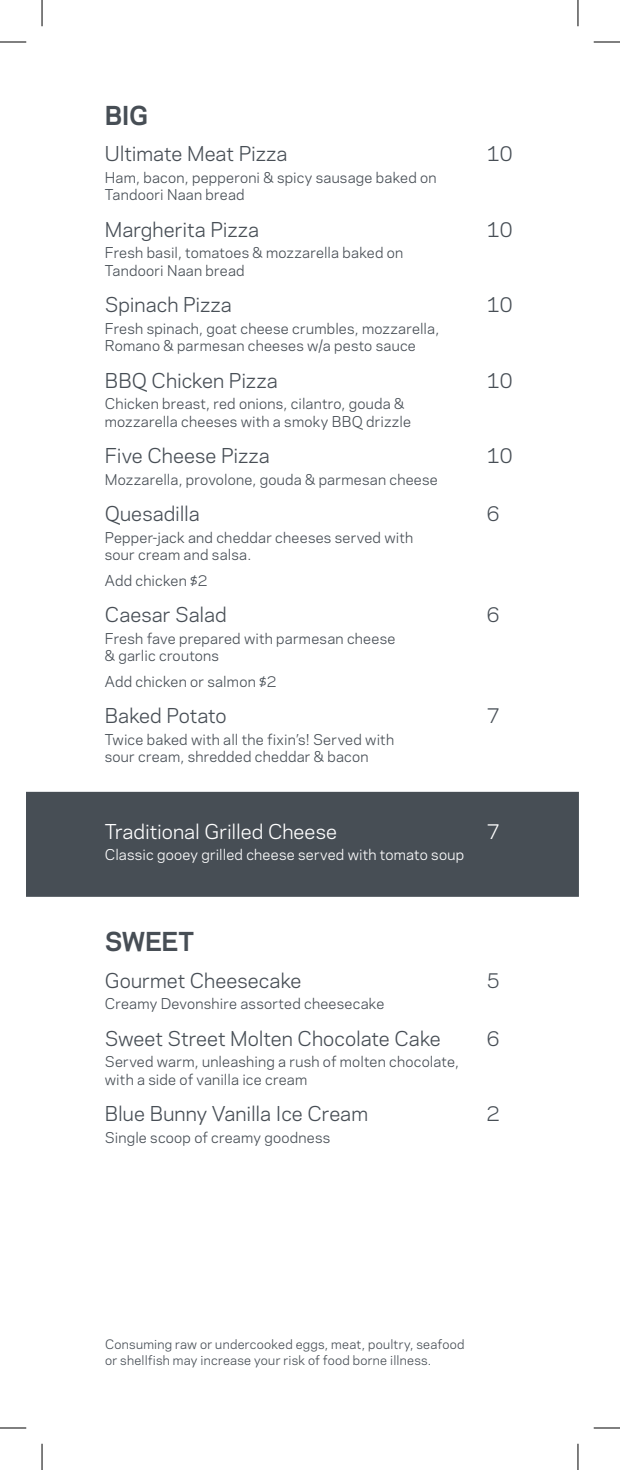
<style>
.page{position:relative;width:620px;height:1470px;background:#fff}
.page>*{position:absolute;margin:0;border:0;box-sizing:border-box;transform-origin:0 0}
.t1{font:700 24.5px "Galaxie Polaris";letter-spacing:-.025em;color:#474e55}
.t2{font:19.25px "Galaxie Polaris";color:#474e55}
.t3{font:19.25px "Galaxie Polaris";letter-spacing:-.005em;color:#fff}
.t4{font:14px/17.5px "Galaxie Polaris";letter-spacing:.015em;color:#474e55}
.t5{font:14px "Galaxie Polaris";letter-spacing:.015em;color:#fff}
.t6{font:12.25px/15.8px "Galaxie Polaris";letter-spacing:.025em;color:#474e55}
</style>
<div class="page">
<div style="left:26px;top:792px;width:552px;height:105px;background:#474e55"></div>
<svg style="left:0;top:42px;width:26px;height:1px"></svg>
<svg style="left:593px;top:42px;width:27px;height:1px"></svg>
<svg style="left:0;top:1428px;width:26px;height:1px"></svg>
<svg style="left:593px;top:1428px;width:27px;height:1px"></svg>
<svg style="left:42px;top:0;width:1px;height:26px"></svg>
<svg style="left:42px;top:1444px;width:1px;height:26px"></svg>
<svg style="left:577px;top:0;width:1px;height:26px"></svg>
<svg style="left:577px;top:1444px;width:1px;height:26px"></svg>
<h1 class="t1" style="left:105px;top:97px;width:45px">BIG</h1>
<h2 class="t2" style="left:105px;top:140px;width:184px">Ultimate Meat Pizza</h2>
<h2 class="t2" style="left:486px;top:140px;width:28px">10</h2>
<p class="t4" style="left:105px;top:168px;width:333px">Ham, bacon, pepperoni &amp; spicy sausage baked on<br>Tandoori Naan bread</p>
<h2 class="t2" style="left:105px;top:215px;width:156px">Margherita Pizza</h2>
<h2 class="t2" style="left:486px;top:215px;width:28px">10</h2>
<p class="t4" style="left:105px;top:243px;width:300px">Fresh basil, tomatoes &amp; mozzarella baked on<br>Tandoori Naan bread</p>
<h2 class="t2" style="left:105px;top:291px;width:128px">Spinach Pizza</h2>
<h2 class="t2" style="left:486px;top:291px;width:28px">10</h2>
<p class="t4" style="left:105px;top:319px;width:336px">Fresh spinach, goat cheese crumbles, mozzarella,<br>Romano &amp; parmesan cheeses w/a pesto sauce</p>
<h2 class="t2" style="left:105px;top:366px;width:174px">BBQ Chicken Pizza</h2>
<h2 class="t2" style="left:486px;top:366px;width:28px">10</h2>
<p class="t4" style="left:105px;top:394px;width:308px">Chicken breast, red onions, cilantro, gouda &amp; mozzarella cheeses with a smoky BBQ drizzle</p>
<h2 class="t2" style="left:105px;top:442px;width:166px">Five Cheese Pizza</h2>
<h2 class="t2" style="left:486px;top:442px;width:28px">10</h2>
<p class="t4" style="left:105px;top:470px;width:334px">Mozzarella, provolone, gouda &amp; parmesan cheese</p>
<h2 class="t2" style="left:105px;top:500px;width:96px">Quesadilla</h2>
<h2 class="t2" style="left:486px;top:500px;width:15px">6</h2>
<p class="t4" style="left:105px;top:528px;width:310px">Pepper-jack and cheddar cheeses served with sour cream and salsa.</p>
<p class="t4" style="left:105px;top:571px;width:104px">Add chicken $2</p>
<h2 class="t2" style="left:105px;top:601px;width:123px">Caesar Salad</h2>
<h2 class="t2" style="left:486px;top:601px;width:15px">6</h2>
<p class="t4" style="left:105px;top:629px;width:292px">Fresh fave prepared with parmesan cheese &amp; garlic croutons</p>
<p class="t4" style="left:105px;top:672px;width:173px">Add chicken or salmon $2</p>
<h2 class="t2" style="left:105px;top:701px;width:123px">Baked Potato</h2>
<h2 class="t2" style="left:486px;top:701px;width:15px">7</h2>
<p class="t4" style="left:105px;top:730px;width:291px">Twice baked with all the fixin’s! Served with sour cream, shredded cheddar &amp; bacon</p>
<h2 class="t3" style="left:105px;top:817px;width:233px">Traditional Grilled Cheese</h2>
<h2 class="t3" style="left:486px;top:817px;width:15px">7</h2>
<p class="t5" style="left:105px;top:844px;width:361px">Classic gooey grilled cheese served with tomato soup</p>
<h1 class="t1" style="left:105px;top:923px;width:91px">SWEET</h1>
<h2 class="t2" style="left:105px;top:966px;width:198px">Gourmet Cheesecake</h2>
<h2 class="t2" style="left:486px;top:966px;width:15px">5</h2>
<p class="t4" style="left:105px;top:994px;width:281px">Creamy Devonshire assorted cheesecake</p>
<h2 class="t2" style="left:105px;top:1024px;width:337px">Sweet Street Molten Chocolate Cake</h2>
<h2 class="t2" style="left:486px;top:1024px;width:15px">6</h2>
<p class="t4" style="left:105px;top:1052px;width:355px">Served warm, unleashing a rush of molten chocolate, with a side of vanilla ice cream</p>
<h2 class="t2" style="left:105px;top:1100px;width:264px">Blue Bunny Vanilla Ice Cream</h2>
<h2 class="t2" style="left:486px;top:1100px;width:15px">2</h2>
<p class="t4" style="left:105px;top:1128px;width:227px">Single scoop of creamy goodness</p>
<p class="t6" style="left:105px;top:1336px;width:361px">Consuming raw or undercooked eggs, meat, poultry, seafood or shellfish may increase your risk of food borne illness.</p>
</div>
